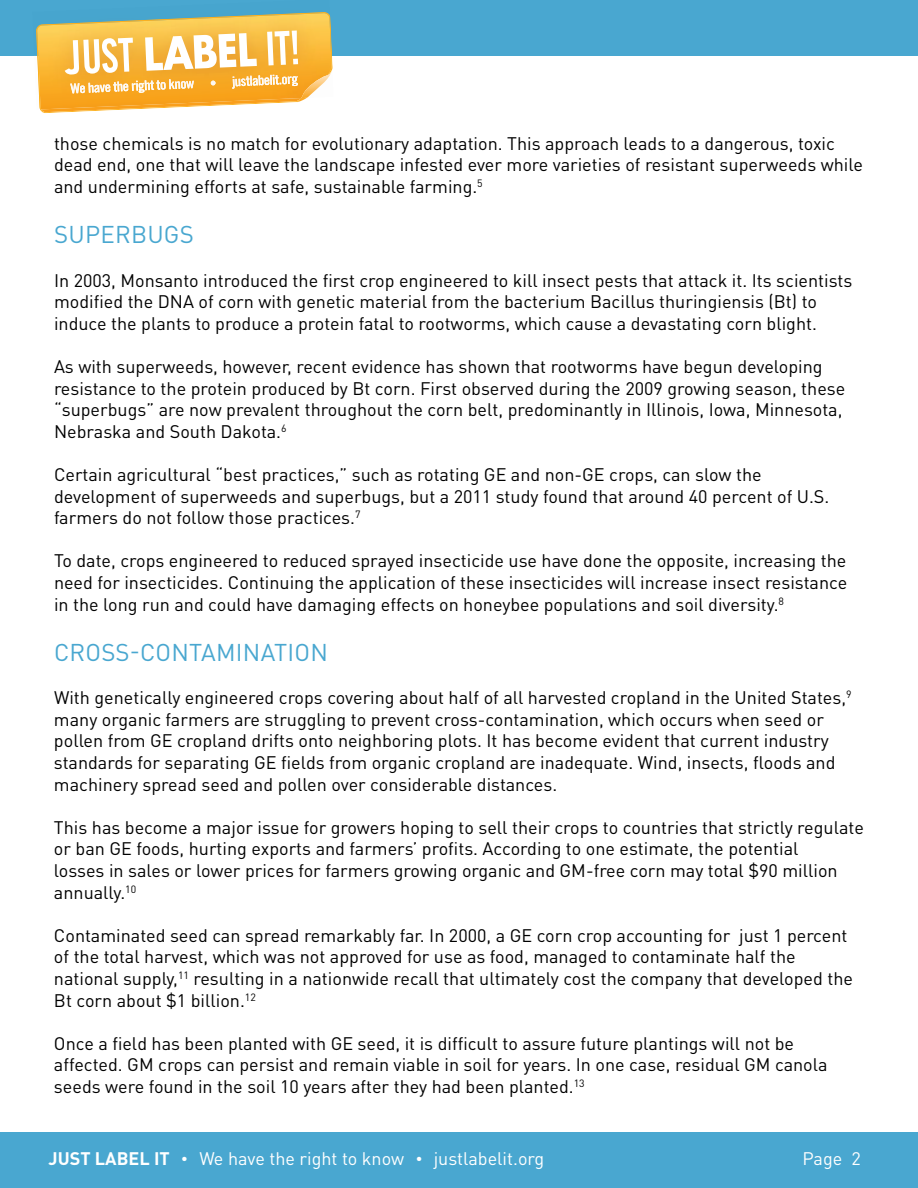
<style>
.page{position:relative;width:918px;height:1188px;background:#fff}
.page>*{position:absolute;margin:0;border:0;box-sizing:border-box;transform-origin:0 0}
.t1{font:24px "DIN Pro";letter-spacing:.01em;color:#49a7d0}
.t2{font:18px/21.6px "DIN Pro";color:#000}
.t3{font:18px "DIN Pro";color:#fff}
.t4{font:700 18px "DIN Pro";color:#fff}
</style>
<div class="page">
<div style="left:0;top:0;width:918px;height:56px;background:#49a7d0"></div>
<div style="left:0;top:1132px;width:918px;height:56px;background:#49a7d0"></div>
<svg style="left:36px;top:12px;width:297px;height:101px"></svg>
<p class="t2" style="left:54px;top:132px;width:810px">those chemicals is no match for evolutionary adaptation. This approach leads to a dangerous, toxic dead end, one that will leave the landscape infested ever more varieties of resistant superweeds while and undermining efforts at safe, sustainable farming.<sup>5</sup></p>
<h1 class="t1" style="left:54px;top:218px;width:141px">SUPERBUGS</h1>
<p class="t2" style="left:54px;top:269px;width:800px">In 2003, Monsanto introduced the first crop engineered to kill insect pests that attack it. Its scientists modified the DNA of corn with genetic material from the bacterium Bacillus thuringiensis (Bt) to induce the plants to produce a protein fatal to rootworms, which cause a devastating corn blight.</p>
<p class="t2" style="left:54px;top:355px;width:793px">As with superweeds, however, recent evidence has shown that rootworms have begun developing resistance to the protein produced by Bt corn. First observed during the 2009 growing season, these “superbugs” are now prevalent throughout the corn belt, predominantly in Illinois, Iowa, Minnesota, Nebraska and South Dakota.<sup>6</sup></p>
<p class="t2" style="left:54px;top:463px;width:777px">Certain agricultural “best practices,” such as rotating GE and non-GE crops, can slow the development of superweeds and superbugs, but a 2011 study found that around 40 percent of U.S. farmers do not follow those practices.<sup>7</sup></p>
<p class="t2" style="left:54px;top:549px;width:795px;text-align:justify">To date, crops engineered to reduced sprayed insecticide use have done the opposite, increasing the need for insecticides. Continuing the application of these insecticides will increase insect resistance in the long run and could have damaging effects on honeybee populations and soil diversity.<sup>8</sup></p>
<h1 class="t1" style="left:54px;top:636px;width:275px">CROSS-CONTAMINATION</h1>
<p class="t2" style="left:54px;top:686px;width:799px">With genetically engineered crops covering about half of all harvested cropland in the United States,<sup>9 </sup>many organic farmers are struggling to prevent cross-contamination, which occurs when seed or pollen from GE cropland drifts onto neighboring plots. It has become evident that current industry standards for separating GE fields from organic cropland are inadequate. Wind, insects, floods and machinery spread seed and pollen over considerable distances.</p>
<p class="t2" style="left:54px;top:816px;width:811px">This has become a major issue for growers hoping to sell their crops to countries that strictly regulate or ban GE foods, hurting exports and farmers’ profits. According to one estimate, the potential<br>losses in sales or lower prices for farmers growing organic and GM-free corn may total $90 million annually.<sup>10</sup></p>
<p class="t2" style="left:54px;top:924px;width:801px">Contaminated seed can spread remarkably far. In 2000, a GE corn crop accounting for just 1 percent of the total harvest, which was not approved for use as food, managed to contaminate half the national supply,<sup>11</sup> resulting in a nationwide recall that ultimately cost the company that developed the Bt corn about $1 billion.<sup>12</sup></p>
<p class="t2" style="left:54px;top:1032px;width:775px">Once a field has been planted with GE seed, it is difficult to assure future plantings will not be affected. GM crops can persist and remain viable in soil for years. In one case, residual GM canola seeds were found in the soil 10 years after they had been planted.<sup>13</sup></p>
<p class="t4" style="left:49px;top:1146px;width:123px">JUST LABEL IT</p>
<p class="t3" style="left:199px;top:1146px;width:206px">We have the right to know</p>
<p class="t3" style="left:434px;top:1146px;width:112px">justlabelit.org</p>
<p class="t3" style="left:802px;top:1146px;width:60px">Page 2</p>
</div>
